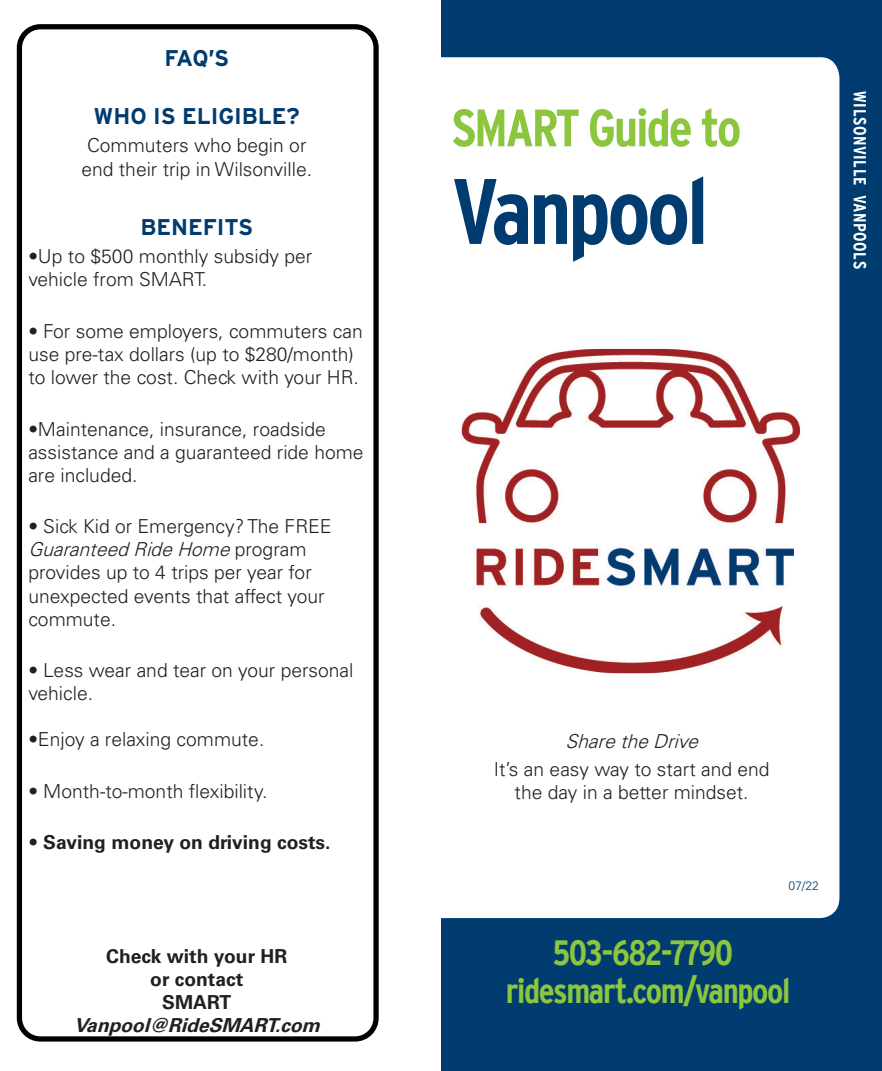
<style>
.page{position:relative;width:882px;height:1071px;background:#fff}
.page>*{position:absolute;margin:0;border:0;box-sizing:border-box;transform-origin:0 0}
.Major_Head{font:700 condensed 92.75px "Interstate";letter-spacing:-.04em;color:#013c70}
.Major_Head-2{font:700 condensed 52.5px "Interstate";letter-spacing:-.04em;color:#8bc63e}
.Major_Head-3{font:700 condensed 35px/38.5px "Interstate";letter-spacing:-.04em;color:#8bc63e;text-align:center}
.column_headers{font:700 22.75px "Interstate";letter-spacing:-.005em;color:#013c70}
.column_headers-2{font:300 19.25px/23.1px "Univers LT Std";color:#231f20}
.column_headers-3{font:700 19.25px/23.1px "Univers LT Std";color:#231f20;text-align:center}
.column_headers-4{font:italic 300 19.25px "Univers LT Std";color:#231f20}
.Sidebar_heads{font:700 condensed 17.5px "Interstate";letter-spacing:.03em;color:#fff}
.MAIN_BODY{font:300 12.25px "Univers LT Std";color:#013c70}
.s1{font-style:italic}
.s2{font-weight:300}
</style>
<div class="page">
<div style="left:17px;top:24px;width:362px;height:1018px;border:5px solid #000;border-radius:21px"></div>
<svg style="left:441px;top:0;width:441px;height:1071px"></svg>
<img style="left:457px;top:349px;width:350px;height:324px">
<p class="column_headers" style="left:164px;top:45px;width:66px">FAQ’S</p>
<p class="column_headers" style="left:94px;top:103px;width:208px">WHO IS ELIGIBLE?</p>
<p class="column_headers-2" style="left:81px;top:134px;width:232px">Commuters who begin or end their trip in Wilsonville.</p>
<p class="column_headers" style="left:140px;top:214px;width:114px">BENEFITS</p>
<p class="column_headers-2" style="left:28px;top:245px;width:285px">•Up to $500 monthly subsidy per vehicle from SMART.</p>
<p class="column_headers-2" style="left:28px;top:320px;width:336px">• For some employers, commuters can use pre-tax dollars (up to $280/month) to lower the cost. Check with your HR.</p>
<p class="column_headers-2" style="left:28px;top:417px;width:337px">•Maintenance, insurance, roadside assistance and a guaranteed ride home are included.</p>
<p class="column_headers-2" style="left:28px;top:515px;width:305px">• Sick Kid or Emergency? The FREE<br><span class="s1">GuaranteedRideHome</span>p r o g r a m provides up to 4 trips per year for unexpected events that affect your commute.</p>
<p class="column_headers-2" style="left:28px;top:659px;width:327px">• Less wear and tear on your personal vehicle.</p>
<p class="column_headers-2" style="left:28px;top:728px;width:238px">•Enjoy a relaxing commute.</p>
<p class="column_headers-2" style="left:28px;top:779px;width:241px">• Month-to-month flexibility.</p>
<p class="column_headers-3" style="left:28px;top:831px;width:304px"><span class="s2">•</span> Saving money on driving costs.</p>
<p class="column_headers-3" style="left:74px;top:944px;width:253px">Check with your HR<br>or contact<br>SMART<br><span class="s1">Vanpool@RideSMART.com</span></p>
<p class="Major_Head-2" style="left:452px;top:99px;width:291px">SMART Guide to</p>
<p class="Major_Head" style="left:452px;top:160px;width:259px">Vanpool</p>
<p class="Sidebar_heads" style="left:870px;top:91px;width:179px;rotate:90deg">WILSONVILLE VANPOOLS</p>
<p class="column_headers-4" style="left:566px;top:729px;width:140px">SharetheDrive</p>
<p class="column_headers-2" style="left:494px;top:758px;width:277px;text-align:center">It’s an easy way to start and end the day in a better mindset.</p>
<p class="MAIN_BODY" style="left:788px;top:878px;width:32px">07/22</p>
<p class="Major_Head-3" style="left:506px;top:933px;width:286px">503-682-7790 ridesmart.com/vanpool</p>
</div>
